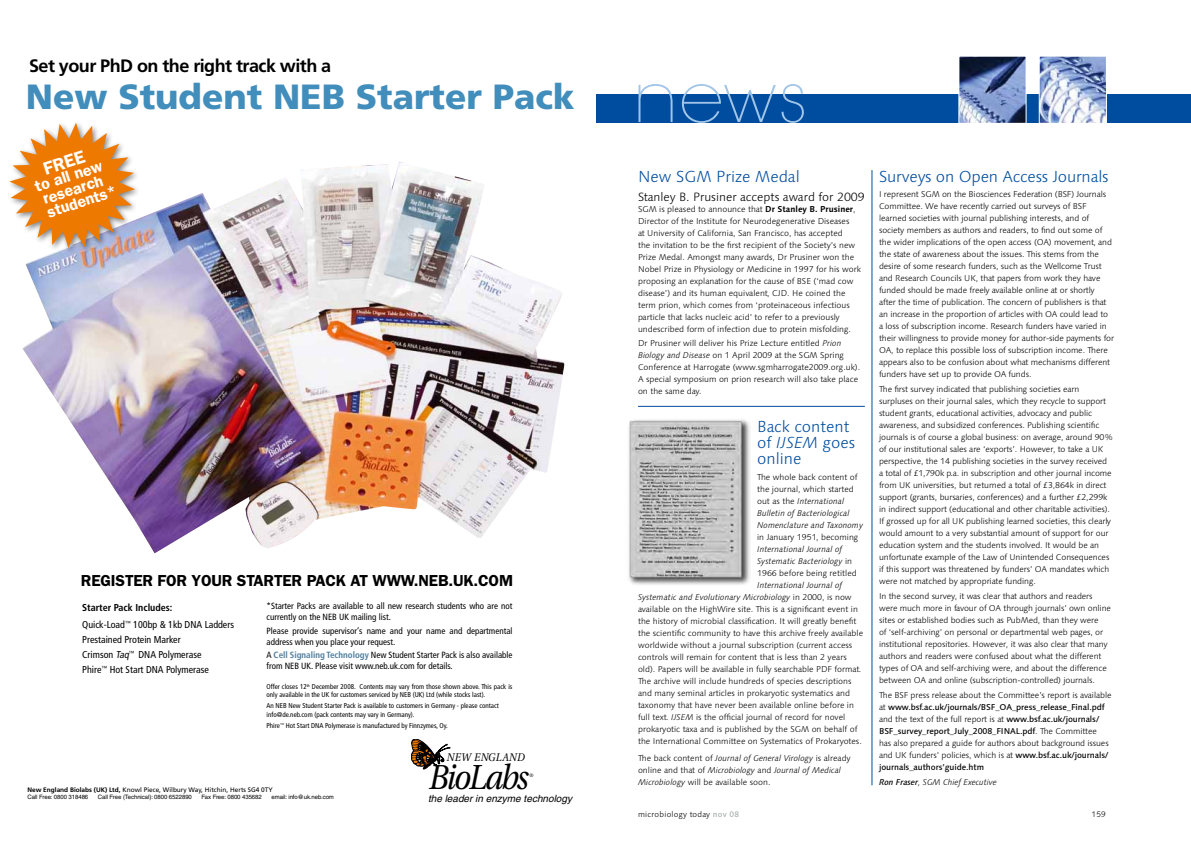
<style>
.page{position:relative;width:1191px;height:842px;background:#fff}
.page>*{position:absolute;margin:0;border:0;box-sizing:border-box;transform-origin:0 0}
.t1{font:200 70px "Avant Garde LT";color:#a1c5e8}
.t2{font:900 35px "Frutiger";color:#418dbb}
.t3{font:italic 34.6px "Utopia";letter-spacing:-.065em;color:#000;scale:.9 1}
.t4{font:700 18px "Frutiger";letter-spacing:-.03em;color:#000}
.t5{font:600 18px "Franklin Gothic";color:#fff}
.t6{font:300 16px/16px "Linotype Syntax";color:#004d9f}
.t7{font:600 16px "Franklin Gothic";letter-spacing:-.01em;color:#000}
.t8{font:600 16px/14px "Franklin Gothic";color:#fff}
.t9{font:300 12px "Linotype Syntax";color:#000}
.t10{font:italic 11.1px "Utopia";letter-spacing:.05em;color:#000;scale:.91 1}
.t11{font:condensed 10px/14.8px "Frutiger";color:#000}
.t12{font:italic 10px "Helvetica";color:#000}
.t13{font:condensed 9px/10.8px "Frutiger";color:#000}
.t14{font:300 8.5px/12px "Linotype Syntax";letter-spacing:-.01em;color:#000}
.t15{font:italic 300 8.5px/12px "Linotype Syntax";color:#000}
.t16{font:300 8px "Linotype Syntax";letter-spacing:.03em;color:#000}
.t17{font:condensed 7px/8.4px "Frutiger";color:#000}
.t18{font:6.5px "Frutiger";color:#000}
.t19{font:6px "Helvetica";letter-spacing:-.01em;color:#000}
.t20{font:5px "Utopia";color:#000}
.s1{font-weight:700}
.s2{font-style:italic}
.s3{font-weight:700;color:#4d7e9e}
.s4{font-style:normal}
.s5{font-weight:500}
.s6{font-weight:500;color:#a7afab}
</style>
<div class="page">
<div style="left:595px;top:94px;width:596px;height:29px;background:#004d9f"></div>
<svg style="left:958px;top:56px;width:69px;height:67px;background:#697ba4"></svg>
<img style="left:1038px;top:56px;width:69px;height:67px">
<svg style="left:411px;top:739px;width:39px;height:30px"></svg>
<img style="left:22px;top:162px;width:542px;height:391px">
<div style="left:6px;top:120px;width:136px;height:135px;background:#000;opacity:.5"></div>
<svg style="left:9px;top:123px;width:126px;height:125px"></svg>
<img style="left:629px;top:418px;width:121px;height:167px">
<hr style="left:638px;top:406px;width:227px;height:1px;background:#004d9f">
<hr style="left:871px;top:170px;width:1px;height:615px;background:#004d9f">
<h3 class="t4" style="left:29px;top:55px;width:304px">Set your PhD on the right track with a</h3>
<h2 class="t2" style="left:26px;top:76px;width:550px">New Student NEB Starter Pack</h2>
<h3 class="t5" style="left:41px;top:159px;width:44px;rotate:-18deg">FREE</h3>
<h3 class="t8" style="left:33px;top:180px;width:78px;rotate:-18deg">to all new research students*</h3>
<h3 class="t7" style="left:81px;top:571px;width:433px">REGISTER FOR YOUR STARTER PACK AT WWW.NEB.UK.COM</h3>
<p class="t11" style="left:82px;top:598px;width:153px;line-height:17.7px"><span class="s1">Starter Pack Includes:<br></span>Quick-Load<sup>™</sup> 100bp &amp; 1kb DNA Ladders</p>
<p class="t11" style="left:82px;top:632px;width:128px">Prestained Protein Marker<br>Crimson <span class="s2">Taq</span><sup>™</sup> DNA Polymerase<br>Phire<sup>™</sup> Hot Start DNA Polymerase</p>
<p class="t13" style="left:266px;top:601px;width:247px">*Starter Packs are available to all new research students who are not currently on the NEB UK mailing list.</p>
<p class="t13" style="left:266px;top:625px;width:247px">Please provide supervisor’s name and your name and departmental address when you place your request.</p>
<p class="t13" style="left:266px;top:650px;width:247px">A <span class="s3">Cell Signaling Technology</span> New Student Starter Pack is also available from NEB UK. Please visit www.neb.uk.com for details.</p>
<p class="t17" style="left:266px;top:682px;width:247px">Offer closes 12<sup>th</sup> December 2008. Contents may vary from those shown above. This pack is only available in the UK for customers serviced by NEB (UK) Ltd (while stocks last).</p>
<p class="t17" style="left:266px;top:702px;width:234px">An NEB New Student Starter Pack is available to customers in Germany - please contact info@de.neb.com (pack contents may vary in Germany).</p>
<p class="t17" style="left:266px;top:721px;width:183px">Phire<sup>™</sup> Hot Start DNA Polymerase is manufactured by Finnzymes, Oy.</p>
<p class="t18" style="left:27px;top:786px;width:247px"><span class="s1">New England Biolabs (UK) Ltd,</span> Knowl Piece, Wilbury Way, Hitchin, Herts SG4 0TY</p>
<p class="t19" style="left:27px;top:794px;width:62px">Call Free: 0800 318486</p>
<p class="t19" style="left:98px;top:794px;width:96px">Call Free (Technical): 0800 6522890</p>
<p class="t19" style="left:201px;top:794px;width:62px">Fax Free: 0800 435682</p>
<p class="t19" style="left:271px;top:794px;width:64px">email: info@uk.neb.com</p>
<h3 class="t10" style="left:446px;top:751px;width:87px">NEW ENGLAND</h3>
<h3 class="t3" style="left:428px;top:758px;width:112px">BioLabs</h3>
<p class="t20" style="left:529px;top:772px;width:6px">®</p>
<p class="t12" style="left:428px;top:792px;width:145px">the leader in enzyme technology</p>
<h1 class="t1" style="left:633px;top:55px;width:176px">news</h1>
<h3 class="t6" style="left:638px;top:169px;width:163px">New SGM Prize Medal</h3>
<h3 class="t9" style="left:638px;top:190px;width:228px">Stanley B. Prusiner accepts award for 2009</h3>
<p class="t14" style="left:638px;top:203px;width:225px">SGM is pleased to announce that <span class="s1">Dr Stanley B. Prusiner</span>, Director of the Institute for Neurodegenerative Diseases<br>at University of California, San Francisco, has accepted<br>the invitation to be the first recipient of the Society’s new Prize Medal. Amongst many awards, Dr Prusiner won the Nobel Prize in Physiology or Medicine in 1997 for his work proposing an explanation for the cause of BSE (‘mad cow disease’) and its human equivalent, CJD. He coined the term prion, which comes from ‘proteinaceous infectious particle that lacks nucleic acid’ to refer to a previously undescribed form of infection due to protein misfolding.</p>
<p class="t14" style="left:638px;top:337px;width:224px">Dr Prusiner will deliver his Prize Lecture entitled <span class="s2">Prion Biology and Disease</span> on 1 April 2009 at the SGM Spring Conference at Harrogate (www.sgmharrogate2009.org.uk).<br>A special symposium on prion research will also take place on the same day.</p>
<h3 class="t6" style="left:757px;top:419px;width:100px">Back content of <span class="s2">IJSEM</span> goes online</h3>
<p class="t15" style="left:757px;top:471px;width:107px"><span class="s4">The whole back content of the journal, which started out as the</span> International<br>Bulletin of Bacteriological<br>Nomenclature and Taxonomy</p>
<p class="t14" style="left:757px;top:531px;width:103px">in January 1951, becoming</p>
<p class="t15" style="left:757px;top:543px;width:101px">International Journal of<br>Systematic Bacteriology <span class="s4">in<br>1966 before being retitled</span></p>
<p class="t14" style="left:638px;top:579px;width:227px;text-indent:119px"><span class="s2">International Journal of Systematic and Evolutionary Microbiology</span> in 2000, is now available on the HighWire site. This is a significant event in the history of microbial classification. It will greatly benefit the scientific community to have this archive freely available worldwide without a journal subscription (current access controls will remain for content that is less than 2 years old). Papers will be available in fully searchable PDF format.<br>The archive will include hundreds of species descriptions and many seminal articles in prokaryotic systematics and taxonomy that have never been available online before in full text. <span class="s2">IJSEM</span> is the official journal of record for novel prokaryotic taxa and is published by the SGM on behalf of the International Committee on Systematics of Prokaryotes.</p>
<p class="t15" style="left:638px;top:752px;width:214px"><span class="s4">The back content of</span> Journal of General Virology <span class="s4">is already online and that of</span> Microbiology <span class="s4">and</span> Journal of Medical<br>Microbiology <span class="s4">will be available soon.</span></p>
<h3 class="t6" style="left:879px;top:169px;width:231px">Surveys on Open Access Journals</h3>
<p class="t14" style="left:879px;top:188px;width:237px">I represent SGM on the Biosciences Federation (BSF) Journals Committee. We have recently carried out surveys of BSF learned societies with journal publishing interests, and of society members as authors and readers, to find out some of the wider implications of the open access (OA) movement, and the state of awareness about the issues. This stems from the desire of some research funders, such as the Wellcome Trust and Research Councils UK, that papers from work they have funded should be made freely available online at or shortly<br>after the time of publication. The concern of publishers is that an increase in the proportion of articles with OA could lead to a loss of subscription income. Research funders have varied in their willingness to provide money for author-side payments for OA, to replace this possible loss of subscription income. There appears also to be confusion about what mechanisms different funders have set up to provide OA funds.</p>
<p class="t14" style="left:879px;top:383px;width:235px">The first survey indicated that publishing societies earn surpluses on their journal sales, which they recycle to support student grants, educational activities, advocacy and public awareness, and subsidized conferences. Publishing scientific journals is of course a global business: on average, around 90% of our institutional sales are ‘exports’. However, to take a UK perspective, the 14 publishing societies in the survey received a total of £1,790k p.a. in subscription and other journal income from UK universities, but returned a total of £3,864k in direct support (grants, bursaries, conferences) and a further £2,299k in indirect support (educational and other charitable activities).<br>If grossed up for all UK publishing learned societies, this clearly would amount to a very substantial amount of support for our education system and the students involved. It would be an unfortunate example of the Law of Unintended Consequences if this support was threatened by funders’ OA mandates which were not matched by appropriate funding.</p>
<p class="t14" style="left:879px;top:590px;width:233px">In the second survey, it was clear that authors and readers were much more in favour of OA through journals’ own online sites or established bodies such as PubMed, than they were<br>of ‘self-archiving’ on personal or departmental web pages, or institutional repositories. However, it was also clear that many authors and readers were confused about what the different types of OA and self-archiving were, and about the difference between OA and online (subscription-controlled) journals.</p>
<p class="t14" style="left:879px;top:689px;width:234px">The BSF press release about the Committee’s report is available at <span class="s5">www.bsf.ac.uk/journals/BSF_OA_press_release_Final.pdf </span>and the text of the full report is at <span class="s5">www.bsf.ac.uk/journals/ BSF_survey_report_July_2008_FINAL.pdf</span>. The Committee<br>has also prepared a guide for authors about background issues and UK funders’ policies, which is at <span class="s5">www.bsf.ac.uk/journals/ journals_authors’guide.htm</span></p>
<p class="t15" style="left:879px;top:776px;width:119px"><span class="s5">Ron Fraser</span>, SGM Chief Executive</p>
<p class="t16" style="left:638px;top:810px;width:103px">microbiology today <span class="s6">nov 08</span></p>
<p class="t16" style="left:1091px;top:810px;width:16px">159</p>
</div>
